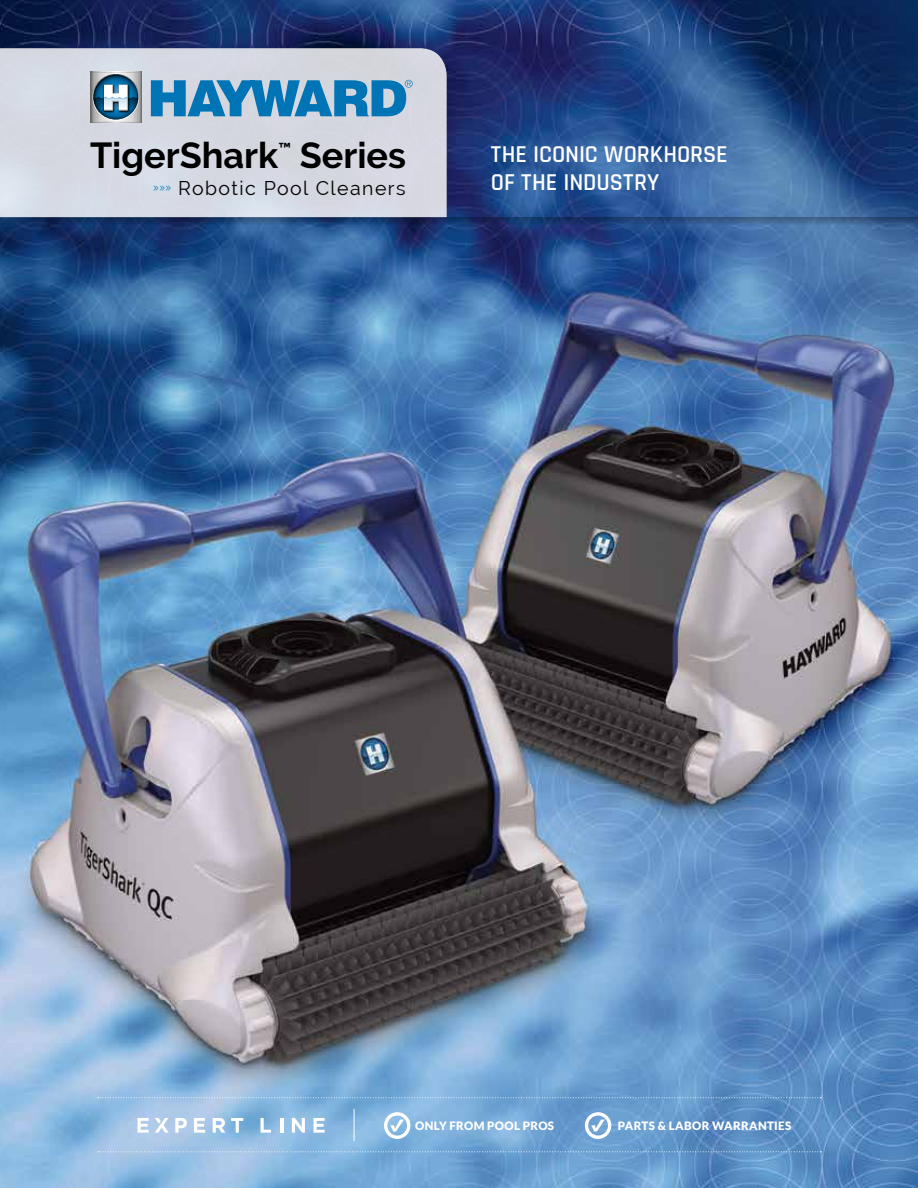
<style>
.page{position:relative;width:918px;height:1188px;background:#fff}
.page>*{position:absolute;margin:0;border:0;box-sizing:border-box;transform-origin:0 0}
.t1{font:700 36px "Raleway";color:#000}
.t2{font:600 24px/28.5px "Rajdhani";letter-spacing:-.005em;color:#fff}
.t3{font:19.5px "Raleway";letter-spacing:.075em;color:#000}
.t4{font:700 15.75px "Raleway";color:#000}
.t5{font:900 11.55px "Lato";letter-spacing:.03em;color:#fff}
</style>
<div class="page">
<img style="left:0;top:0;width:918px;height:1188px">
<svg style="left:0;top:217px;width:918px;height:10px;background:#234377"></svg>
<div style="left:0;top:48px;width:447px;height:169px;background:#d6d8e2"></div>
<img style="left:79px;top:60px;width:75px;height:69px">
<svg style="left:90px;top:72px;width:51px;height:1px"></svg>
<svg style="left:93px;top:75px;width:45px;height:45px"></svg>
<svg style="left:90px;top:85px;width:51px;height:38px;background:#7998a9"></svg>
<svg style="left:151px;top:80px;width:262px;height:36px;background:#4795c3"></svg>
<svg style="left:98px;top:1151px;width:723px;height:1px"></svg>
<svg style="left:98px;top:1097px;width:723px;height:1px"></svg>
<svg style="left:138px;top:1118px;width:11px;height:15px"></svg>
<svg style="left:175px;top:1118px;width:12px;height:15px"></svg>
<svg style="left:194px;top:1118px;width:11px;height:15px"></svg>
<svg style="left:213px;top:1118px;width:12px;height:15px"></svg>
<svg style="left:231px;top:1118px;width:12px;height:15px"></svg>
<svg style="left:260px;top:1118px;width:11px;height:15px"></svg>
<hr style="left:280px;top:1118px;width:3px;height:15px;background:#fff">
<svg style="left:292px;top:1118px;width:13px;height:15px"></svg>
<svg style="left:313px;top:1118px;width:12px;height:15px"></svg>
<svg style="left:155px;top:1118px;width:14px;height:15px"></svg>
<svg style="left:384px;top:1112px;width:26px;height:27px"></svg>
<svg style="left:585px;top:1112px;width:26px;height:27px"></svg>
<hr style="left:354px;top:1109px;width:1px;height:32px;background:#fff">
<h1 class="t1" style="left:90px;top:134px;width:190px">TigerShark</h1>
<h3 class="t4" style="left:278px;top:140px;width:15px">™</h3>
<h1 class="t1" style="left:300px;top:134px;width:108px">Series</h1>
<h3 class="t3" style="left:153px;top:177px;width:254px"><sup>»»»</sup> Robotic Pool Cleaners</h3>
<h2 class="t2" style="left:491px;top:140px;width:238px">THE ICONIC WORKHORSE<br>OF THE INDUSTRY</h2>
<p class="t5" style="left:415px;top:1119px;width:141px">ONLY FROM POOL PROS</p>
<p class="t5" style="left:618px;top:1119px;width:175px">PARTS &amp; LABOR WARRANTIES</p>
</div>
